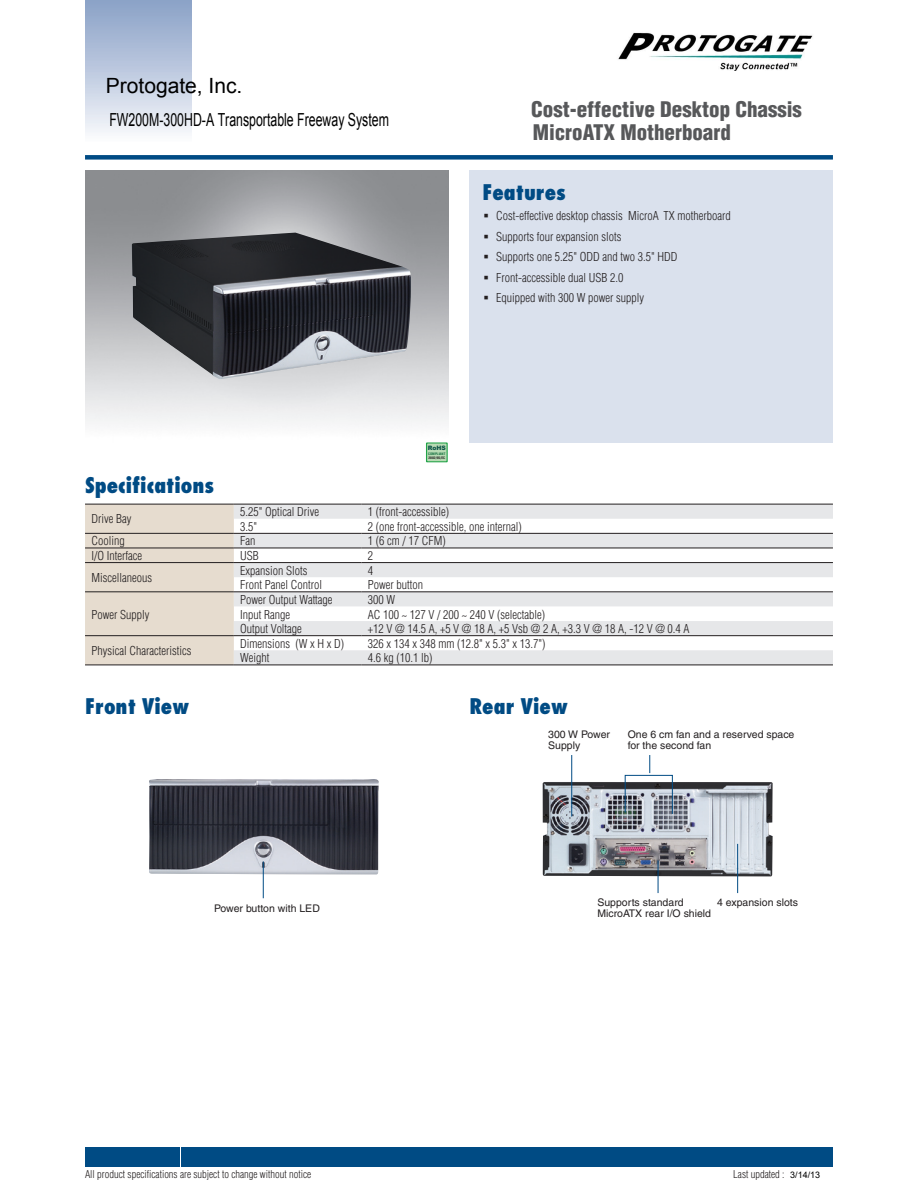
<style>
.page{position:relative;width:918px;height:1188px;background:#fff}
.page>*{position:absolute;margin:0;border:0;box-sizing:border-box;transform-origin:0 0}
.t1{font:900 condensed 21px "Helvetica";color:#57585a}
.DS_Paragraph_Header{font:800 condensed 21px "Futura";color:#004b84}
.t2{font:21px "Arial";color:#000}
.t3{font:18px "Arial";color:#000;scale:.69 1}
.DS_Tab-data{font:300 condensed 12px "Helvetica";color:#231f20}
.DS_Feature{font:300 condensed 12px "Helvetica";color:#231f20}
.DS_photo_text{font:10.5px/10.4px "Helvetica";color:#231f20}
.t4{font:300 condensed 10.5px "Helvetica";color:#231f20}
.t5{font:900 6px "Arial";color:#0d5447}
.t6{font:700 condensed 3.3px/4.5px "Helvetica";color:#231f20;scale:1.11 1}
.s1{color:#0d6a39}
.s2{font-family:"Arial";font-weight:400;font-stretch:normal;font-size:9px;color:#000}
</style>
<div class="page">
<div style="left:85px;top:155px;width:748px;height:5px;background:#004b84"></div>
<div style="left:85px;top:0;width:106px;height:143px;background:linear-gradient(to bottom,#879fc5,#fafafd)"></div>
<div style="left:182px;top:1147px;width:651px;height:20px;background:#004b84"></div>
<div style="left:85px;top:1147px;width:95px;height:20px;background:#004b84"></div>
<div style="left:470px;top:170px;width:363px;height:272px;background:#dae1ed"></div>
<img style="left:131px;top:233px;width:280px;height:146px">
<div style="left:85px;top:505px;width:149px;height:160px;background:#e6dccf"></div>
<svg style="left:234px;top:505px;width:599px;height:160px;fill:#e6e7e9"></svg>
<hr style="left:85px;top:665px;width:149px;height:1px;background:#231f20">
<hr style="left:234px;top:665px;width:127px;height:1px;background:#231f20">
<hr style="left:361px;top:665px;width:472px;height:1px;background:#231f20">
<hr style="left:85px;top:504px;width:149px;height:1px;background:#231f20">
<hr style="left:234px;top:504px;width:127px;height:1px;background:#231f20">
<hr style="left:361px;top:504px;width:472px;height:1px;background:#231f20">
<hr style="left:85px;top:533px;width:149px;height:1px;background:#231f20">
<hr style="left:234px;top:533px;width:127px;height:1px;background:#231f20">
<hr style="left:361px;top:533px;width:472px;height:1px;background:#231f20">
<hr style="left:85px;top:548px;width:149px;height:1px;background:#231f20">
<hr style="left:234px;top:548px;width:127px;height:1px;background:#231f20">
<hr style="left:361px;top:548px;width:472px;height:1px;background:#231f20">
<hr style="left:85px;top:562px;width:149px;height:1px;background:#231f20">
<hr style="left:234px;top:562px;width:127px;height:1px;background:#231f20">
<hr style="left:361px;top:562px;width:472px;height:1px;background:#231f20">
<hr style="left:85px;top:591px;width:149px;height:1px;background:#231f20">
<hr style="left:85px;top:635px;width:149px;height:1px;background:#231f20">
<hr style="left:234px;top:591px;width:127px;height:1px;background:#231f20">
<hr style="left:361px;top:591px;width:472px;height:1px;background:#231f20">
<hr style="left:234px;top:635px;width:127px;height:1px;background:#231f20">
<hr style="left:361px;top:635px;width:472px;height:1px;background:#231f20">
<img style="left:149px;top:779px;width:230px;height:95px">
<img style="left:543px;top:782px;width:230px;height:94px">
<hr style="left:571px;top:755px;width:1px;height:62px;background:#004b84">
<svg style="left:624px;top:755px;width:49px;height:60px"></svg>
<hr style="left:737px;top:844px;width:1px;height:49px;background:#004b84">
<hr style="left:658px;top:860px;width:1px;height:33px;background:#004b84">
<hr style="left:263px;top:862px;width:1px;height:36px;background:#004b84">
<svg style="left:426px;top:442px;width:22px;height:20px"></svg>
<div style="left:427px;top:444px;width:20px;height:17px;background:#b8dbb4"></div>
<img style="left:618px;top:32px;width:195px;height:38px">
<h1 class="t2" style="left:106px;top:80px;width:138px">Protogate, Inc.</h1>
<h2 class="t3" style="left:109px;top:109px;width:407px">FW200M-300HD-A Transportable Freeway System</h2>
<h1 class="t1" style="left:531px;top:96px;width:272px">Cost-effective Desktop Chassis</h1>
<h1 class="t1" style="left:533px;top:119px;width:200px">MicroATX Motherboard</h1>
<p class="DS_Paragraph_Header" style="left:482px;top:178px;width:85px">Features</p>
<p class="DS_Feature" style="left:496px;top:229px;width:127px">Supports four expansion slots</p>
<p class="DS_Feature" style="left:496px;top:250px;width:183px">Supports one 5.25" ODD and two 3.5" HDD</p>
<p class="DS_Feature" style="left:496px;top:271px;width:129px">Front-accessible dual USB 2.0</p>
<p class="DS_Feature" style="left:496px;top:291px;width:149px">Equipped with 300 W power supply</p>
<p class="DS_Tab-data" style="left:496px;top:209px;width:236px">Cost-effective desktop chassis MicroA TX motherboard</p>
<p class="t5" style="left:428px;top:444px;width:19px">RoHS</p>
<p class="t6" style="left:428px;top:451px;width:17px"><span class="s1">COMPLIANT<br></span>2002/95/EC</p>
<p class="DS_Paragraph_Header" style="left:85px;top:472px;width:131px">Specifications</p>
<p class="DS_Tab-data" style="left:91px;top:512px;width:42px">Drive Bay</p>
<p class="DS_Tab-data" style="left:240px;top:505px;width:81px">5.25" Optical Drive</p>
<p class="DS_Tab-data" style="left:368px;top:505px;width:83px">1 (front-accessible)</p>
<p class="DS_Tab-data" style="left:240px;top:519px;width:19px">3.5"</p>
<p class="DS_Tab-data" style="left:368px;top:519px;width:155px">2 (one front-accessible, one internal)</p>
<p class="DS_Tab-data" style="left:91px;top:534px;width:35px">Cooling</p>
<p class="DS_Tab-data" style="left:240px;top:534px;width:17px">Fan</p>
<p class="DS_Tab-data" style="left:368px;top:534px;width:79px">1 (6 cm / 17 CFM)</p>
<p class="DS_Tab-data" style="left:91px;top:549px;width:52px">I/O Interface</p>
<p class="DS_Tab-data" style="left:240px;top:549px;width:20px">USB</p>
<p class="DS_Tab-data" style="left:368px;top:549px;width:7px">2</p>
<p class="DS_Tab-data" style="left:91px;top:571px;width:62px">Miscellaneous</p>
<p class="DS_Tab-data" style="left:240px;top:563px;width:69px">Expansion Slots</p>
<p class="DS_Tab-data" style="left:368px;top:563px;width:7px">4</p>
<p class="DS_Tab-data" style="left:240px;top:578px;width:83px">Front Panel Control</p>
<p class="DS_Tab-data" style="left:368px;top:578px;width:57px">Power button</p>
<p class="DS_Tab-data" style="left:91px;top:607px;width:59px">Power Supply</p>
<p class="DS_Tab-data" style="left:91px;top:644px;width:101px">Physical Characteristics</p>
<p class="DS_Tab-data" style="left:240px;top:593px;width:94px">Power Output Wattage</p>
<p class="DS_Tab-data" style="left:368px;top:593px;width:29px">300 W</p>
<p class="DS_Tab-data" style="left:240px;top:607px;width:51px">Input Range</p>
<p class="DS_Tab-data" style="left:368px;top:607px;width:179px">AC 100 ~ 127 V / 200 ~ 240 V (selectable)</p>
<p class="DS_Tab-data" style="left:240px;top:622px;width:63px">Output Voltage</p>
<p class="DS_Tab-data" style="left:368px;top:622px;width:323px">+12 V @ 14.5 A, +5 V @ 18 A, +5 Vsb @ 2 A, +3.3 V @ 18 A, -12 V @ 0.4 A</p>
<p class="DS_Tab-data" style="left:240px;top:636px;width:105px">Dimensions (W x H x D)</p>
<p class="DS_Tab-data" style="left:368px;top:636px;width:179px">326 x 134 x 348 mm (12.8" x 5.3" x 13.7")</p>
<p class="DS_Tab-data" style="left:240px;top:651px;width:31px">Weight</p>
<p class="DS_Tab-data" style="left:368px;top:651px;width:66px">4.6 kg (10.1 lb)</p>
<p class="DS_Paragraph_Header" style="left:85px;top:693px;width:106px">Front View</p>
<p class="DS_Paragraph_Header" style="left:470px;top:693px;width:100px">Rear View</p>
<p class="DS_photo_text" style="left:548px;top:729px;width:63px">300 W Power<br>Supply</p>
<p class="DS_photo_text" style="left:628px;top:729px;width:168px">One 6 cm fan and a reserved space for the second fan</p>
<p class="DS_photo_text" style="left:214px;top:903px;width:107px">Power button with LED</p>
<p class="DS_photo_text" style="left:597px;top:898px;width:88px">Supports standard</p>
<p class="DS_photo_text" style="left:717px;top:898px;width:82px">4 expansion slots</p>
<p class="DS_photo_text" style="left:597px;top:908px;width:115px">MicroATX rear I/O shield</p>
<p class="t4" style="left:85px;top:1168px;width:228px">All product specifications are subject to change without notice</p>
<p class="t4" style="left:733px;top:1168px;width:89px">Last updated : <span class="s2">3/14/13</span></p>
</div>
